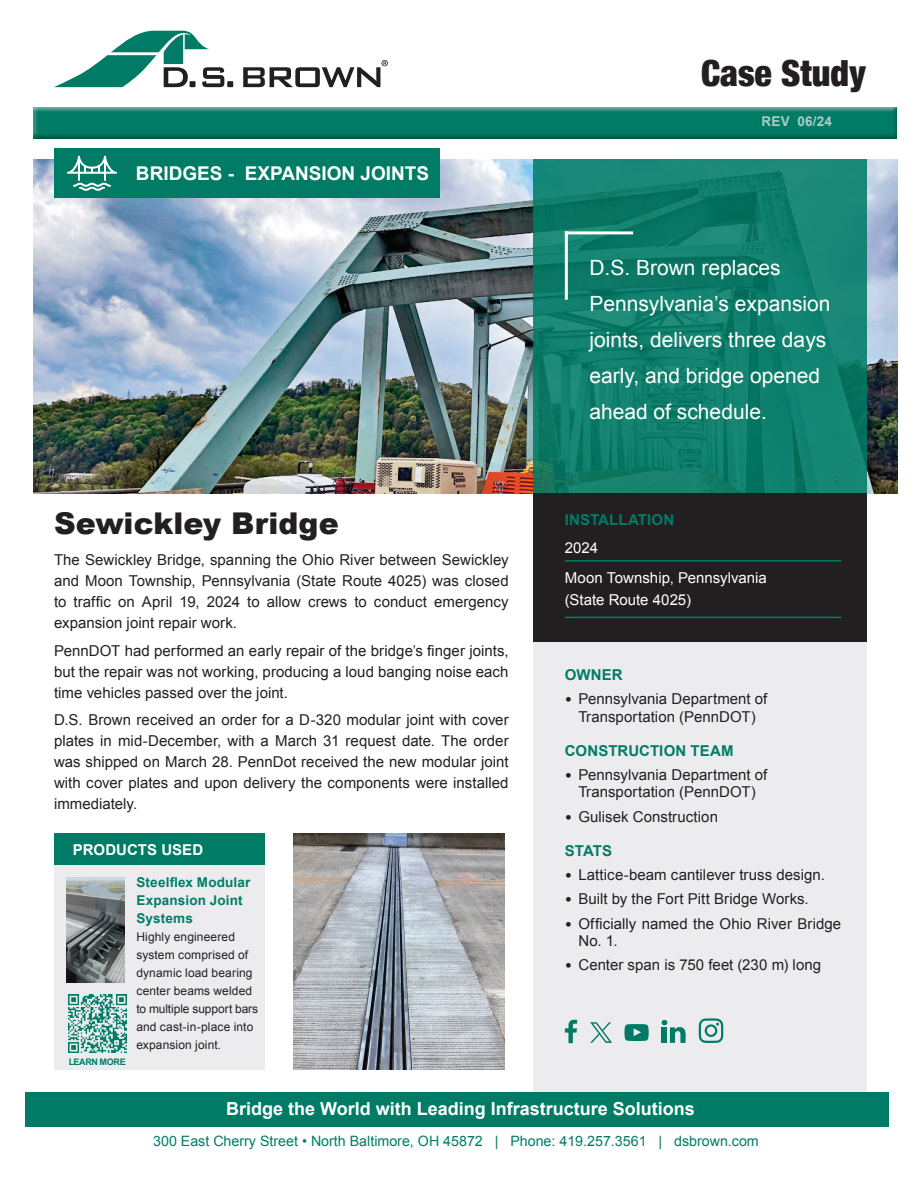
<style>
.page{position:relative;width:918px;height:1188px;background:#fff}
.page>*{position:absolute;margin:0;border:0;box-sizing:border-box;transform-origin:0 0}
.t1{font:900 condensed 36px "Helvetica Neue";color:#231f20}
.t2{font:900 30px "Arial";color:#231f20}
.t3{font:21px/36px "Arial";color:#fff}
.t4{font:700 19.05px "Arial";color:#fff}
.t5{font:700 18px "Arial";color:#fff}
.t6{font:15px/21px "Arial";letter-spacing:.005em;color:#231f20;text-align:justify}
.t7{font:15px/29.5px "Arial";color:#fff}
.t8{font:700 15px "Arial";letter-spacing:.005em;color:#007c66}
.t9{font:700 15px "Arial";letter-spacing:.005em;color:#fff}
.t10{font:14.25px "Arial";color:#007c66}
.t11{font:700 13.5px/18px "Arial";letter-spacing:.015em;color:#007c66}
.t12{font:700 13.5px "Arial";letter-spacing:.02em;color:#abccc4}
.t13{font:12px/18px "Arial";letter-spacing:.01em;color:#231f20}
.t14{font:700 9px "Arial";letter-spacing:-.03em;color:#007c66}
.s1{font-family:"Calibri"}
</style>
<div class="page">
<div style="left:26px;top:1092px;width:864px;height:35px;background:#007c66"></div>
<div style="left:30px;top:107px;width:867px;height:34px;background:#007c66;opacity:.75"></div>
<svg style="left:54px;top:31px;width:179px;height:56px"></svg>
<svg style="left:243px;top:60px;width:145px;height:27px"></svg>
<img style="left:33px;top:159px;width:864px;height:334px">
<div style="left:54px;top:148px;width:386px;height:49px;background:#007c66"></div>
<svg style="left:67px;top:156px;width:50px;height:35px"></svg>
<div style="left:533px;top:614px;width:334px;height:478px;background:#ececee"></div>
<div style="left:533px;top:493px;width:334px;height:149px;background:#231f20"></div>
<svg style="left:533px;top:160px;width:334px;height:333px;fill:#12826f"></svg>
<hr style="left:565px;top:231px;width:3px;height:69px;background:#fff">
<hr style="left:565px;top:231px;width:68px;height:3px;background:#fff">
<hr style="left:565px;top:560px;width:276px;height:2px;background:#007c66">
<hr style="left:565px;top:617px;width:276px;height:1px;background:#007c66">
<div style="left:54px;top:865px;width:211px;height:204px;background:#ececee"></div>
<img style="left:294px;top:834px;width:210px;height:235px">
<div style="left:54px;top:834px;width:211px;height:31px;background:#007c66"></div>
<img style="left:67px;top:877px;width:58px;height:105px">
<img style="left:68px;top:994px;width:58px;height:58px">
<svg style="left:662px;top:1020px;width:24px;height:23px"></svg>
<div style="left:662px;top:1027px;width:5px;height:16px;background:#007c66"></div>
<svg style="left:590px;top:1022px;width:22px;height:21px"></svg>
<svg style="left:565px;top:1020px;width:12px;height:23px"></svg>
<svg style="left:624px;top:1024px;width:25px;height:17px"></svg>
<svg style="left:699px;top:1018px;width:24px;height:25px"></svg>
<h1 class="t1" style="left:701px;top:43px;width:166px">Case Study</h1>
<p class="t4" style="left:136px;top:160px;width:295px">BRIDGES - EXPANSION JOINTS</p>
<h2 class="t2" style="left:54px;top:502px;width:286px">Sewickley Bridge</h2>
<p class="t6" style="left:54px;top:549px;width:456px">The Sewickley Bridge, spanning the Ohio River between Sewickley and Moon Township, Pennsylvania (State Route 4025) was closed to traffic on April 19, 2024 to allow crews to conduct emergency expansion joint repair work.</p>
<p class="t6" style="left:54px;top:640px;width:456px">PennDOT had performed an early repair of the bridge’s finger joints, but the repair was not working, producing a loud banging noise each time vehicles passed over the joint.</p>
<p class="t6" style="left:54px;top:710px;width:456px">D.S. Brown received an order for a D-320 modular joint with cover plates in mid-December, with a March 31 request date. The order was shipped on March 28. PennDot received the new modular joint with cover plates and upon delivery the components were installed immediately.</p>
<p class="t9" style="left:73px;top:840px;width:132px">PRODUCTS USED</p>
<p class="t11" style="left:136px;top:874px;width:116px">Steelflex Modular<br>Expansion Joint<br>Systems</p>
<p class="t13" style="left:136px;top:928px;width:123px">Highly engineered system comprised of dynamic load bearing center beams welded to multiple support bars and cast-in-place into expansion joint.</p>
<p class="t14" style="left:69px;top:1056px;width:59px">LEARN MORE</p>
<p class="t12" style="left:762px;top:113px;width:72px">REV 06/24</p>
<h3 class="t3" style="left:589px;top:250px;width:243px">D.S. Brown replaces<br>Pennsylvania’s expansion joints, delivers three days early, and bridge opened ahead of schedule.</h3>
<p class="t8" style="left:565px;top:510px;width:111px">INSTALLATION</p>
<p class="t7" style="left:565px;top:533px;width:204px">2024<br>Moon Township, Pennsylvania</p>
<p class="t7" style="left:565px;top:586px;width:128px">(State Route 4025)</p>
<p class="t8" style="left:565px;top:665px;width:59px">OWNER</p>
<p class="t6" style="left:565px;top:691px;width:204px;line-height:17.2px;text-align:center"><span class="s1">•</span> Pennsylvania Department of<br>Transportation (PennDOT)</p>
<p class="t8" style="left:565px;top:741px;width:170px">CONSTRUCTION TEAM</p>
<p class="t6" style="left:565px;top:766px;width:204px;line-height:17.2px;text-align:center"><span class="s1">•</span> Pennsylvania Department of<br>Transportation (PennDOT)</p>
<p class="t6" style="left:565px;top:806px;width:155px"><span class="s1">•</span> Gulisek Construction</p>
<p class="t8" style="left:565px;top:841px;width:49px">STATS</p>
<p class="t6" style="left:565px;top:865px;width:262px"><span class="s1">•</span> Lattice-beam cantilever truss design.</p>
<p class="t6" style="left:565px;top:889px;width:245px"><span class="s1">•</span> Built by the Fort Pitt Bridge Works.</p>
<p class="t6" style="left:578px;top:915px;width:264px;line-height:17.2px;text-indent:-14px"><span class="s1">•</span> Officially named the Ohio River Bridge<br>No. 1.</p>
<p class="t6" style="left:565px;top:955px;width:258px"><span class="s1">•</span> Center span is 750 feet (230 m) long</p>
<p class="t5" style="left:226px;top:1097px;width:470px">Bridge the World with Leading Infrastructure Solutions</p>
<p class="t10" style="left:153px;top:1131px;width:607px">300 East Cherry Street • North Baltimore, OH 45872 | Phone: 419.257.3561 | dsbrown.com</p>
</div>
